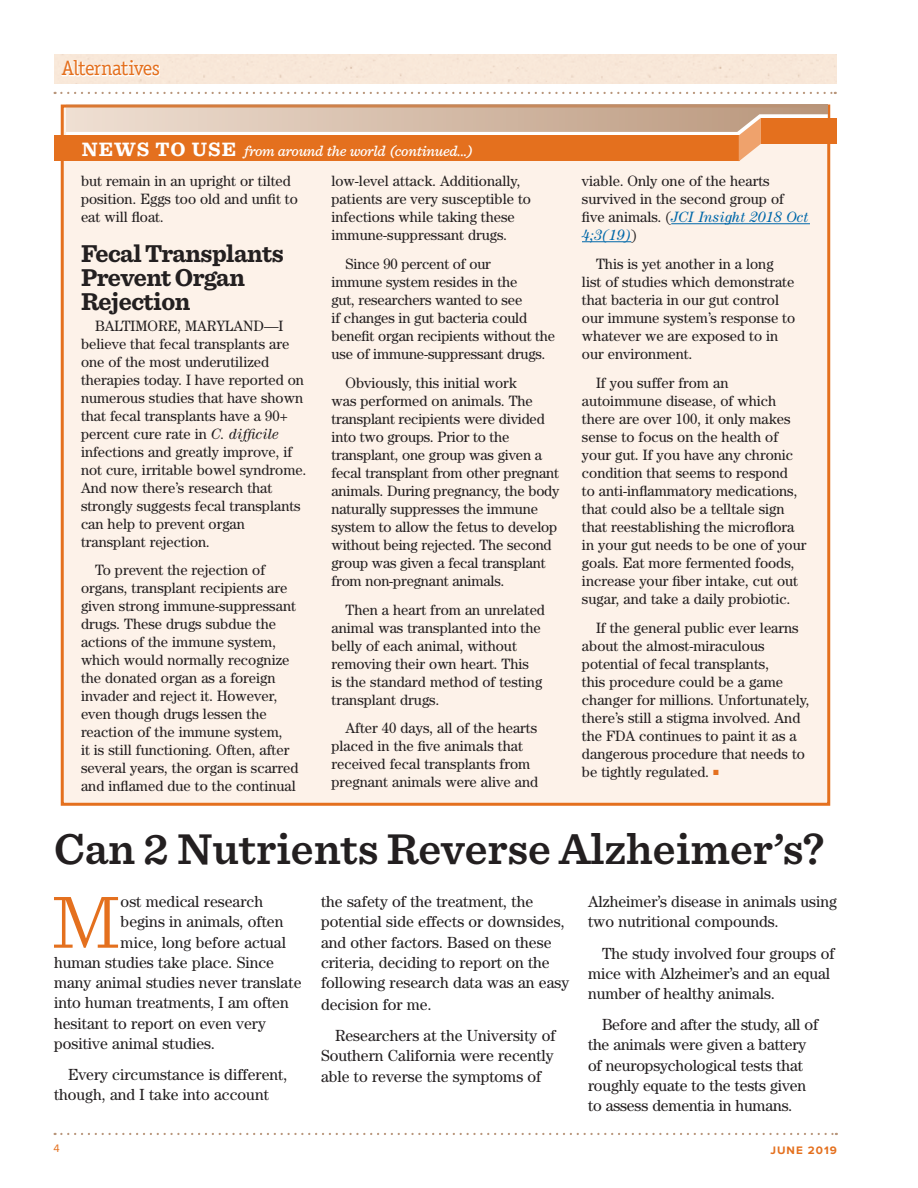
<style>
.page{position:relative;width:918px;height:1188px;background:#fff}
.page>*{position:absolute;margin:0;border:0;box-sizing:border-box;transform-origin:0 0}
.Alt_Body_Dropcap{font:300 78.3px "Sentinel";color:#e4701e}
.Alt_Story_Head{font:600 45px "Sentinel";color:#231f20}
.Alt_NewsToUse_Head{font:700 25.5px/24px "Sentinel";letter-spacing:-.02em;color:#231f20}
.t1{font:20.85px "Officina Serif Std";letter-spacing:-.045em;color:#e4701e}
.Alt_Body{font:16.2px/20.2px "Century Std";color:#231f20}
.Alt_Body_Dropcap-2{font:16.2px "Century Std";color:#231f20}
.Alt_Body-2{font:15px/18px "Century Std";color:#231f20}
.t2{font:italic 500 15px "Sentinel";letter-spacing:-.02em;color:#fff}
.t3{font:700 11.25px "Proxima Nova";letter-spacing:.09em;color:#e4701e}
.t4{font:11.25px "Proxima Nova";color:#e4701e}
.s1{font-weight:700;font-style:normal;font-size:20.25px}
.s2{font-style:italic}
.s3{font-style:italic;color:#0068a9}
.s4{font-family:"Proxima Nova";font-size:9px;color:#e4701e}
</style>
<div class="page">
<svg style="left:55px;top:1133px;width:782px;height:2px"></svg>
<div style="left:54px;top:54px;width:783px;height:29px;background:#f8e8d8"></div>
<svg style="left:55px;top:92px;width:781px;height:2px"></svg>
<div style="left:61px;top:105px;width:769px;height:701px;background:#fdf2e9;border:3px solid #e4701e"></div>
<hr style="left:671px;top:223px;width:139px;height:1px;background:#0068a9">
<hr style="left:582px;top:241px;width:49px;height:1px;background:#0068a9">
<svg style="left:66px;top:105px;width:762px;height:9px;background:#d0ab8f"></svg>
<div style="left:761px;top:118px;width:75px;height:26px;background:#e4701e"></div>
<svg style="left:66px;top:114px;width:762px;height:47px;background:#e29966"></svg>
<h3 class="t1" style="left:62px;top:56px;width:100px">Alternatives</h3>
<p class="t2" style="left:82px;top:139px;width:392px"><span class="s1">NEWS TO USE</span> from around the world (continued...)</p>
<p class="Alt_Body-2" style="left:81px;top:172px;width:218px">but remain in an upright or tilted position. Eggs too old and unfit to eat will float.</p>
<p class="Alt_NewsToUse_Head" style="left:81px;top:240px;width:204px">Fecal Transplants<br>Prevent Organ<br>Rejection</p>
<p class="Alt_Body-2" style="left:81px;top:316px;width:227px;text-indent:14px">BALTIMORE, MARYLAND—I believe that fecal transplants are one of the most underutilized therapies today. I have reported on numerous studies that have shown that fecal transplants have a 90+ percent cure rate in <span class="s2">C. difficile </span>infections and greatly improve, if not cure, irritable bowel syndrome.<br>And now there’s research that strongly suggests fecal transplants can help to prevent organ transplant rejection.</p>
<p class="Alt_Body-2" style="left:81px;top:561px;width:219px;text-indent:14px">To prevent the rejection of organs, transplant recipients are given strong immune-suppressant drugs. These drugs subdue the actions of the immune system, which would normally recognize the donated organ as a foreign invader and reject it. However, even though drugs lessen the reaction of the immune system,<br>it is still functioning. Often, after several years, the organ is scarred and inflamed due to the continual</p>
<p class="Alt_Body-2" style="left:331px;top:172px;width:201px">low-level attack. Additionally, patients are very susceptible to infections while taking these immune-suppressant drugs.</p>
<p class="Alt_Body-2" style="left:331px;top:255px;width:225px;text-indent:14px">Since 90 percent of our<br>immune system resides in the<br>gut, researchers wanted to see<br>if changes in gut bacteria could benefit organ recipients without the use of immune-suppressant drugs.</p>
<p class="Alt_Body-2" style="left:331px;top:373px;width:229px;text-indent:14px">Obviously, this initial work<br>was performed on animals. The transplant recipients were divided into two groups. Prior to the transplant, one group was given a fecal transplant from other pregnant animals. During pregnancy, the body naturally suppresses the immune system to allow the fetus to develop without being rejected. The second group was given a fecal transplant from non-pregnant animals.</p>
<p class="Alt_Body-2" style="left:331px;top:600px;width:215px;text-indent:14px">Then a heart from an unrelated animal was transplanted into the belly of each animal, without removing their own heart. This<br>is the standard method of testing transplant drugs.</p>
<p class="Alt_Body-2" style="left:331px;top:719px;width:208px;text-indent:14px">After 40 days, all of the hearts placed in the five animals that received fecal transplants from pregnant animals were alive and</p>
<p class="Alt_Body-2" style="left:582px;top:172px;width:228px">viable. Only one of the hearts survived in the second group of five animals. (<span class="s3">JCI Insight 2018 Oct<br>4;3(19)</span>)</p>
<p class="Alt_Body-2" style="left:582px;top:255px;width:215px;text-indent:14px">This is yet another in a long list of studies which demonstrate that bacteria in our gut control our immune system’s response to whatever we are exposed to in our environment.</p>
<p class="Alt_Body-2" style="left:582px;top:373px;width:226px;text-indent:14px">If you suffer from an autoimmune disease, of which there are over 100, it only makes sense to focus on the health of your gut. If you have any chronic condition that seems to respond<br>to anti-inflammatory medications, that could also be a telltale sign that reestablishing the microflora in your gut needs to be one of your goals. Eat more fermented foods, increase your fiber intake, cut out sugar, and take a daily probiotic.</p>
<p class="Alt_Body-2" style="left:582px;top:618px;width:229px;text-indent:14px">If the general public ever learns about the almost-miraculous potential of fecal transplants,<br>this procedure could be a game changer for millions. Unfortunately, there’s still a stigma involved. And the FDA continues to paint it as a dangerous procedure that needs to be tightly regulated. <span class="s4">■</span></p>
<p class="Alt_Story_Head" style="left:54px;top:814px;width:772px">Can 2 Nutrients Reverse Alzheimer’s?</p>
<p class="Alt_Body_Dropcap" style="left:51px;top:863px;width:71px">M</p>
<p class="Alt_Body_Dropcap-2" style="left:121px;top:892px;width:144px">ost medical research</p>
<p class="Alt_Body_Dropcap-2" style="left:121px;top:912px;width:164px">begins in animals, often</p>
<p class="Alt_Body_Dropcap-2" style="left:121px;top:933px;width:167px">mice, long before actual</p>
<p class="Alt_Body_Dropcap-2" style="left:54px;top:953px;width:222px">human studies take place. Since</p>
<p class="Alt_Body_Dropcap-2" style="left:54px;top:973px;width:249px">many animal studies never translate</p>
<p class="Alt_Body_Dropcap-2" style="left:54px;top:993px;width:236px">into human treatments, I am often</p>
<p class="Alt_Body_Dropcap-2" style="left:54px;top:1014px;width:213px">hesitant to report on even very</p>
<p class="Alt_Body_Dropcap-2" style="left:54px;top:1034px;width:163px">positive animal studies.</p>
<p class="Alt_Body" style="left:54px;top:1064px;width:235px;text-indent:14px">Every circumstance is different, though, and I take into account</p>
<p class="Alt_Body" style="left:321px;top:891px;width:250px">the safety of the treatment, the potential side effects or downsides, and other factors. Based on these criteria, deciding to report on the following research data was an easy</p>
<p class="Alt_Body" style="left:321px;top:994px;width:112px">decision for me.</p>
<p class="Alt_Body" style="left:321px;top:1025px;width:236px;text-align:justify;text-indent:14px">Researchers at the University of Southern California were recently able to reverse the symptoms of</p>
<p class="Alt_Body" style="left:588px;top:891px;width:250px">Alzheimer’s disease in animals using two nutritional compounds.</p>
<p class="Alt_Body" style="left:588px;top:943px;width:248px;text-indent:14px">The study involved four groups of mice with Alzheimer’s and an equal number of healthy animals.</p>
<p class="Alt_Body" style="left:588px;top:1014px;width:232px;text-indent:14px">Before and after the study, all of the animals were given a battery of neuropsychological tests that roughly equate to the tests given to assess dementia in humans.</p>
<p class="t4" style="left:53px;top:1142px;width:8px">4</p>
<p class="t3" style="left:770px;top:1143px;width:68px">JUNE 2019</p>
</div>
